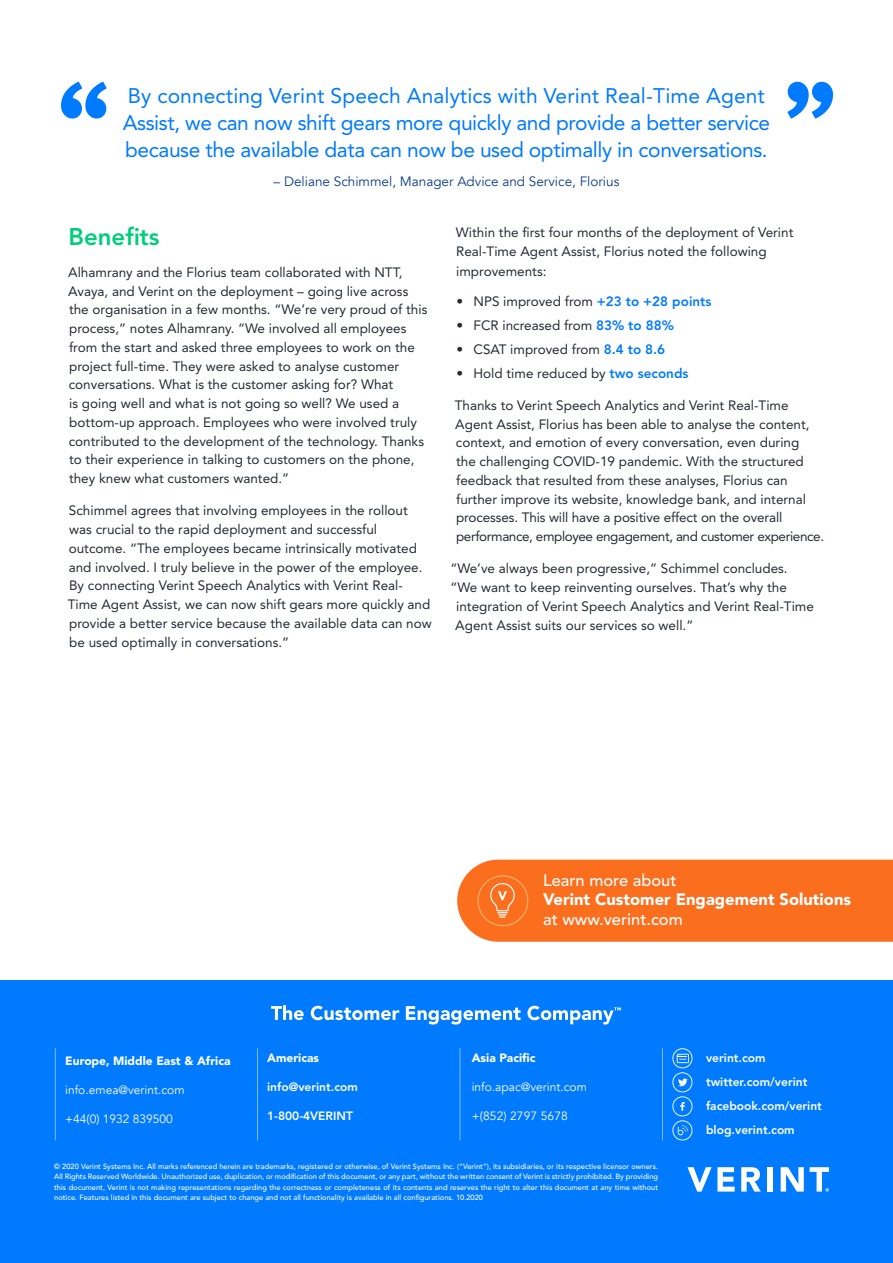
<style>
.page{position:relative;width:893px;height:1263px;background:#fff}
.page>*{position:absolute;margin:0;border:0;box-sizing:border-box;transform-origin:0 0}
.t1{font:800 24px "Avenir LT Std";color:#00ce7c}
.t2{font:21px/27px "Avenir LT Std";letter-spacing:-.02em;color:#007aff}
.t3{font:900 16.5px "Avenir LT Std";color:#fff}
.t4{font:500 16.5px "Avenir LT Std";color:#fff}
.t5{font:13.5px/18.8px "Avenir LT Std";color:#262a33}
.t6{font:13.5px "Avenir";color:#0d3e86}
.t7{font:800 12px/24px "Avenir LT Std";color:#fff}
.t8{font:12px "Avenir";color:#fff}
.t9{font:900 12px "Avenir LT Std";color:#fff}
.t10{font:500 7.5px/10.5px "Avenir LT Std";color:#fff;text-align:justify}
.s1{font-weight:800;color:#007aff}
</style>
<div class="page">
<div style="left:0;top:981px;width:893px;height:282px;background:#007aff"></div>
<hr style="left:662px;top:1048px;width:1px;height:92px;background:#80bdff">
<hr style="left:460px;top:1048px;width:1px;height:92px;background:#80bdff">
<hr style="left:257px;top:1048px;width:1px;height:92px;background:#80bdff">
<hr style="left:55px;top:1048px;width:1px;height:92px;background:#80bdff">
<svg style="left:672px;top:1048px;width:21px;height:93px"></svg>
<svg style="left:687px;top:1167px;width:48px;height:24px"></svg>
<svg style="left:741px;top:1167px;width:20px;height:24px"></svg>
<div style="left:767px;top:1167px;width:5px;height:24px;background:#fff"></div>
<svg style="left:781px;top:1167px;width:23px;height:24px"></svg>
<svg style="left:810px;top:1167px;width:19px;height:24px"></svg>
<svg style="left:271px;top:1005px;width:33px;height:15px"></svg>
<svg style="left:311px;top:1006px;width:88px;height:14px"></svg>
<svg style="left:406px;top:1006px;width:115px;height:18px"></svg>
<svg style="left:527px;top:1006px;width:94px;height:18px"></svg>
<div style="left:457px;top:860px;width:436px;height:82px;background:#fa6e1e"></div>
<svg style="left:61px;top:82px;width:46px;height:37px"></svg>
<svg style="left:787px;top:82px;width:46px;height:37px"></svg>
<h2 class="t2" style="left:123px;top:84px;width:649px">By connecting Verint Speech Analytics with Verint Real-Time Agent<br>Assist, we can now shift gears more quickly and provide a better service because the available data can now be used optimally in conversations.</h2>
<p class="t6" style="left:274px;top:176px;width:347px">– Deliane Schimmel, Manager Advice and Service, Florius</p>
<h1 class="t1" style="left:69px;top:226px;width:93px">Benefits</h1>
<p class="t5" style="left:68px;top:264px;width:361px">Alhamrany and the Florius team collaborated with NTT, Avaya, and Verint on the deployment – going live across the organisation in a few months. “We’re very proud of this process,” notes Alhamrany. “We involved all employees from the start and asked three employees to work on the project full-time. They were asked to analyse customer conversations. What is the customer asking for? What<br>is going well and what is not going so well? We used a bottom-up approach. Employees who were involved truly contributed to the development of the technology. Thanks to their experience in talking to customers on the phone, they knew what customers wanted.”</p>
<p class="t5" style="left:68px;top:502px;width:366px">Schimmel agrees that involving employees in the rollout was crucial to the rapid deployment and successful outcome. “The employees became intrinsically motivated and involved. I truly believe in the power of the employee.<br>By connecting Verint Speech Analytics with Verint Real-Time Agent Assist, we can now shift gears more quickly and provide a better service because the available data can now be used optimally in conversations.”</p>
<p class="t5" style="left:456px;top:223px;width:339px;line-height:19.5px">Within the first four months of the deployment of Verint<br>Real-Time Agent Assist, Florius noted the following improvements:</p>
<p class="t5" style="left:456px;top:293px;width:257px">• NPS improved from <span class="s1">+23 to +28 points</span></p>
<p class="t5" style="left:456px;top:317px;width:219px">• FCR increased from <span class="s1">83% to 88%</span></p>
<p class="t5" style="left:456px;top:341px;width:210px">• CSAT improved from <span class="s1">8.4 to 8.6</span></p>
<p class="t5" style="left:456px;top:365px;width:234px">• Hold time reduced by <span class="s1">two seconds</span></p>
<p class="t5" style="left:455px;top:397px;width:371px">Thanks to Verint Speech Analytics and Verint Real-Time Agent Assist, Florius has been able to analyse the content, context, and emotion of every conversation, even during<br>the challenging COVID-19 pandemic. With the structured feedback that resulted from these analyses, Florius can further improve its website, knowledge bank, and internal processes. This will have a positive effect on the overall performance, employee engagement, and customer experience.</p>
<p class="t5" style="left:450px;top:560px;width:339px">“We’ve always been progressive,” Schimmel concludes.</p>
<p class="t5" style="left:450px;top:579px;width:338px">“We want to keep reinventing ourselves. That’s why the</p>
<p class="t5" style="left:456px;top:598px;width:359px">integration of Verint Speech Analytics and Verint Real-Time</p>
<p class="t5" style="left:455px;top:617px;width:240px">Agent Assist suits our services so well.”</p>
<p class="t9" style="left:65px;top:1056px;width:167px">Europe, Middle East &amp; Africa</p>
<p class="t8" style="left:65px;top:1085px;width:121px">info.emea@verint.com</p>
<p class="t8" style="left:65px;top:1113px;width:109px">+44(0) 1932 839500</p>
<p class="t9" style="left:267px;top:1053px;width:54px">Americas</p>
<p class="t7" style="left:267px;top:1076px;width:92px">info@verint.com</p>
<p class="t7" style="left:267px;top:1104px;width:87px">1-800-4VERINT</p>
<p class="t4" style="left:543px;top:873px;width:135px">Learn more about</p>
<p class="t3" style="left:543px;top:893px;width:309px">Verint Customer Engagement Solutions</p>
<p class="t4" style="left:543px;top:913px;width:141px">at www.verint.com</p>
<p class="t9" style="left:472px;top:1053px;width:65px">Asia Pacific</p>
<p class="t8" style="left:472px;top:1082px;width:117px">info.apac@verint.com</p>
<p class="t8" style="left:472px;top:1110px;width:98px">+(852) 2797 5678</p>
<p class="t7" style="left:706px;top:1047px;width:117px">verint.com twitter.com/verint facebook.com/verint blog.verint.com</p>
<p class="t10" style="left:54px;top:1162px;width:605px">© 2020 Verint Systems Inc. All marks referenced herein are trademarks, registered or otherwise, of Verint Systems Inc. (“Verint”), its subsidiaries, or its respective licensor owners.<br>All Rights Reserved Worldwide. Unauthorized use, duplication, or modification of this document, or any part, without the written consent of Verint is strictly prohibited. By providing this document, Verint is not making representations regarding the correctness or completeness of its contents and reserves the right to alter this document at any time without notice. Features listed in this document are subject to change and not all functionality is available in all configurations. 10.2020</p>
</div>
